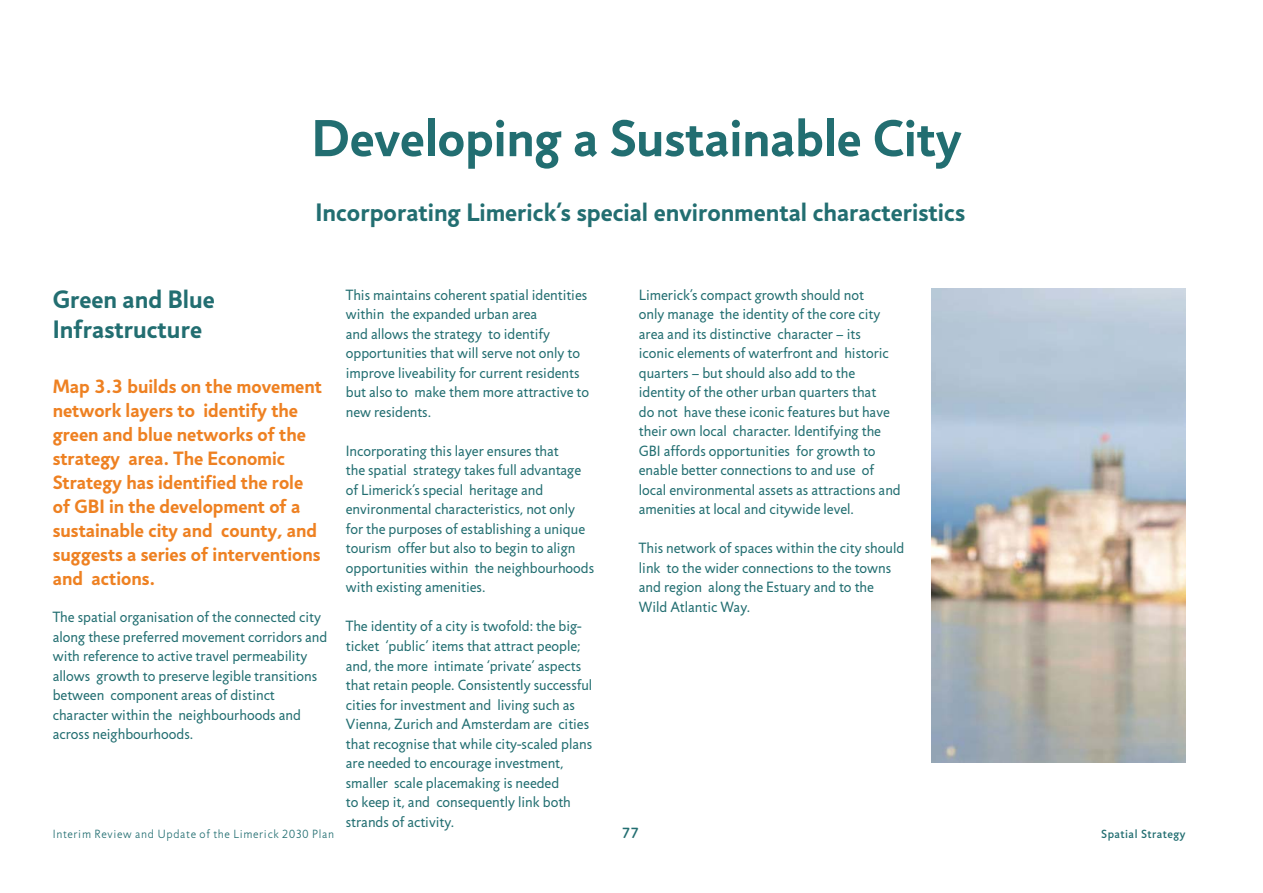
<style>
.page{position:relative;width:1263px;height:893px;background:#fff}
.page>*{position:absolute;margin:0;border:0;box-sizing:border-box;transform-origin:0 0}
.t1{font:700 52.5px "Jigsaw";color:#226e71}
.t2{font:700 25.5px/30px "Jigsaw";color:#226e71}
.t3{font:700 19.5px/24px "Jigsaw";color:#ee8122}
.t4{font:15px/19.5px "Jigsaw";color:#226e71}
.t5{font:500 15px "Jigsaw";color:#226e71}
.t6{font:300 12px "Jigsaw";letter-spacing:.06em;color:#226e71}
.t7{font:500 12px "Jigsaw";letter-spacing:.04em;color:#226e71}
</style>
<div class="page">
<img style="left:932px;top:288px;width:253px;height:474px">
<p class="t1" style="left:312px;top:107px;width:651px">Developing a Sustainable City</p>
<p class="t2" style="left:315px;top:197px;width:651px">Incorporating Limerick’s special environmental characteristics</p>
<p class="t4" style="left:639px;top:285px;width:263px">Limerick’s compact growth should not<br>only manage the identity of the core city area and its distinctive character – its<br>iconic elements of waterfront and historic quarters – but should also add to the identity of the other urban quarters that<br>do not have these iconic features but have their own local character. Identifying the GBI affords opportunities for growth to enable better connections to and use of local environmental assets as attractions and amenities at local and citywide level.</p>
<p class="t4" style="left:639px;top:539px;width:267px">This network of spaces within the city should link to the wider connections to the towns and region along the Estuary and to the Wild Atlantic Way.</p>
<p class="t4" style="left:346px;top:285px;width:245px">This maintains coherent spatial identities within the expanded urban area<br>and allows the strategy to identify opportunities that will serve not only to improve liveability for current residents but also to make them more attractive to new residents.</p>
<p class="t4" style="left:346px;top:441px;width:250px">Incorporating this layer ensures that<br>the spatial strategy takes full advantage of Limerick’s special heritage and environmental characteristics, not only for the purposes of establishing a unique tourism offer but also to begin to align opportunities within the neighbourhoods with existing amenities.</p>
<p class="t4" style="left:346px;top:617px;width:248px">The identity of a city is twofold: the big&shy;ticket ‘public’ items that attract people; and, the more intimate ‘private’ aspects that retain people. Consistently successful cities for investment and living such as Vienna, Zurich and Amsterdam are cities that recognise that while city-scaled plans are needed to encourage investment, smaller scale placemaking is needed<br>to keep it, and consequently link both strands of activity.</p>
<p class="t2" style="left:53px;top:284px;width:164px">Green and Blue<br>Infrastructure</p>
<p class="t3" style="left:53px;top:374px;width:271px">Map 3.3 builds on the movement network layers to identify the green and blue networks of the strategy area. The Economic<br>Strategy has identified the role of GBI in the development of a sustainable city and county, and suggests a series of interventions and actions.</p>
<p class="t4" style="left:53px;top:608px;width:276px">The spatial organisation of the connected city along these preferred movement corridors and with reference to active travel permeability allows growth to preserve legible transitions between component areas of distinct character within the neighbourhoods and across neighbourhoods.</p>
<p class="t6" style="left:53px;top:827px;width:283px">Interim Review and Update of the Limerick 2030 Plan</p>
<p class="t5" style="left:622px;top:824px;width:19px">77</p>
<p class="t7" style="left:1101px;top:826px;width:86px">Spatial Strategy</p>
</div>
